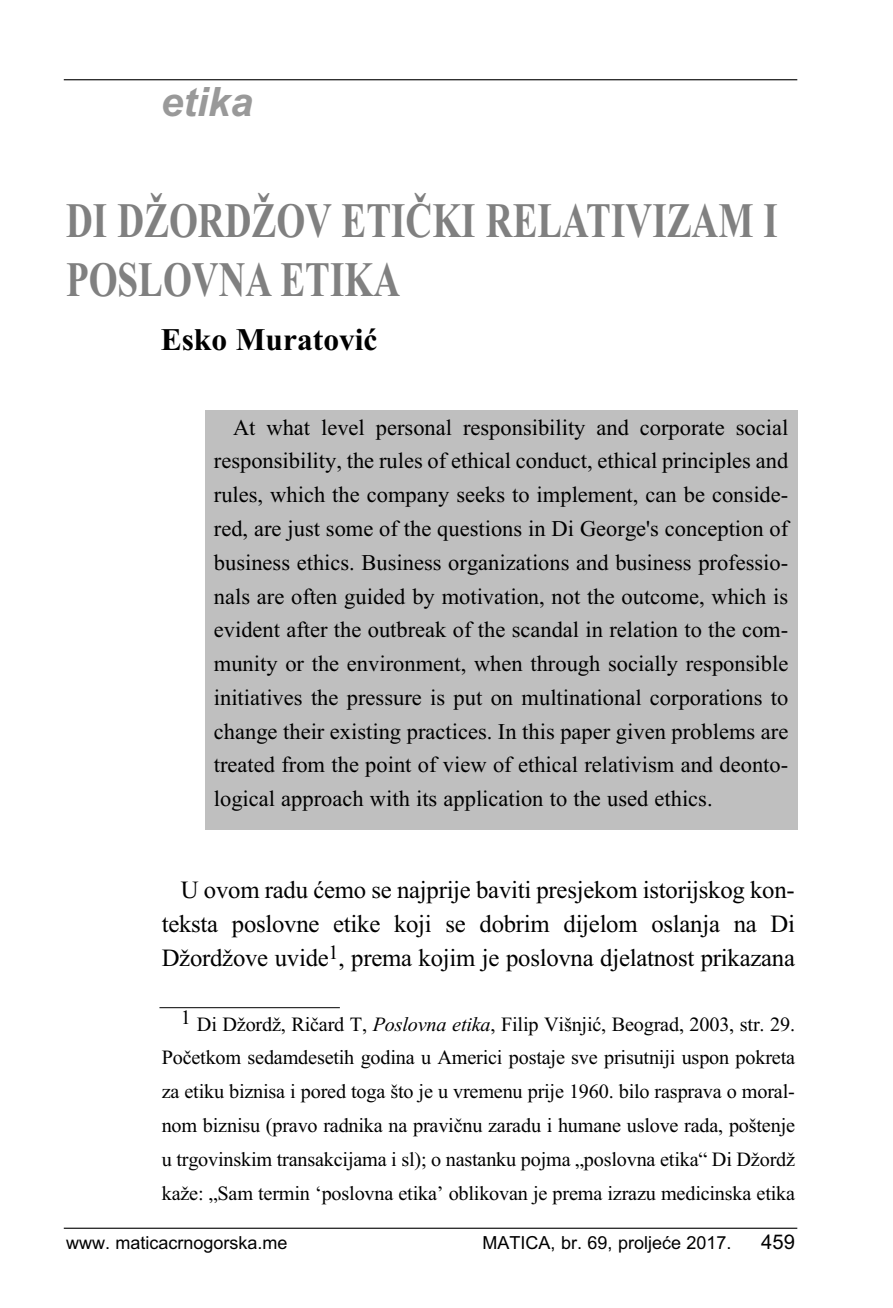
<style>
.page{position:relative;width:893px;height:1308px;background:#fff}
.page>*{position:absolute;margin:0;border:0;box-sizing:border-box;transform-origin:0 0}
.t1{font:700 49.5px/59.4px "Times New Roman";color:#808080;scale:.75 1}
.t2{font:italic 700 40.5px "Arial";color:#999}
.t3{font:700 31.5px "Times New Roman";color:#000}
.t4{font:24.75px/33.8px "Times New Roman";letter-spacing:-.01em;color:#000;text-align:justify}
.t5{font:22.5px/33.8px "Times New Roman";color:#000;text-align:justify}
.t6{font:20.25px/33.8px "Times New Roman";letter-spacing:-.01em;color:#000;text-align:justify}
.t7{font:20.25px "Arial";color:#000}
.t8{font:18px "Arial";color:#000}
.s1{font-style:italic}
</style>
<div class="page">
<hr style="left:64px;top:1227px;width:733px;height:1px;background:#000">
<hr style="left:64px;top:79px;width:733px;height:1px;background:#000">
<hr style="left:159px;top:1007px;width:181px;height:1px;background:#000">
<div style="left:205px;top:410px;width:592px;height:420px;background:#bfbfbf"></div>
<h2 class="t2" style="left:161px;top:79px;width:94px">etika</h2>
<h1 class="t1" style="left:66px;top:190px;width:951px">DI DŽORDŽOV ETIČKI RELATIVIZAM I<br>POSLOVNA ETIKA</h1>
<h3 class="t3" style="left:161px;top:320px;width:218px">Esko Muratović</h3>
<p class="t5" style="left:214px;top:410px;width:576px;text-indent:19px">At what level personal responsibility and corporate social responsibility, the rules of ethical conduct, ethical principles and rules, which the company seeks to implement, can be conside&shy;red, are just some of the questions in Di George's conception of business ethics. Business organizations and business professio&shy;nals are often guided by motivation, not the outcome, which is evident after the outbreak of the scandal in relation to the com&shy;munity or the environment, when through socially responsible initiatives the pressure is put on multinational corporations to change their existing practices. In this paper given problems are treated from the point of view of ethical relativism and deonto&shy;logical approach with its application to the used ethics.</p>
<p class="t4" style="left:162px;top:873px;width:635px;text-indent:19px">U ovom radu ćemo se najprije baviti presjekom istorijskog kon&shy;teksta poslovne etike koji se dobrim dijelom oslanja na Di Džordžove uvide<sup>1</sup>, prema kojim je poslovna djelatnost prikazana</p>
<p class="t6" style="left:162px;top:1006px;width:635px;text-indent:19px">1 Di Džordž, Ričard T, <span class="s1">Poslovna etika</span>, Filip Višnjić, Beograd, 2003, str. 29.<br>Početkom sedamdesetih godina u Americi postaje sve prisutniji uspon pokreta za etiku biznisa i pored toga što je u vremenu prije 1960. bilo rasprava o moral&shy;nom biznisu (pravo radnika na pravičnu zaradu i humane uslove rada, poštenje u trgovinskim transakcijama i sl); o nastanku pojma „poslovna etika“ Di Džordž kaže: „Sam termin ‘poslovna etika’ oblikovan je prema izrazu medicinska etika</p>
<p class="t8" style="left:66px;top:1232px;width:223px">www. maticacrnogorska.me</p>
<p class="t8" style="left:482px;top:1232px;width:251px">MATICA, br. 69, proljeće 2017.</p>
<p class="t7" style="left:761px;top:1230px;width:35px">459</p>
</div>
